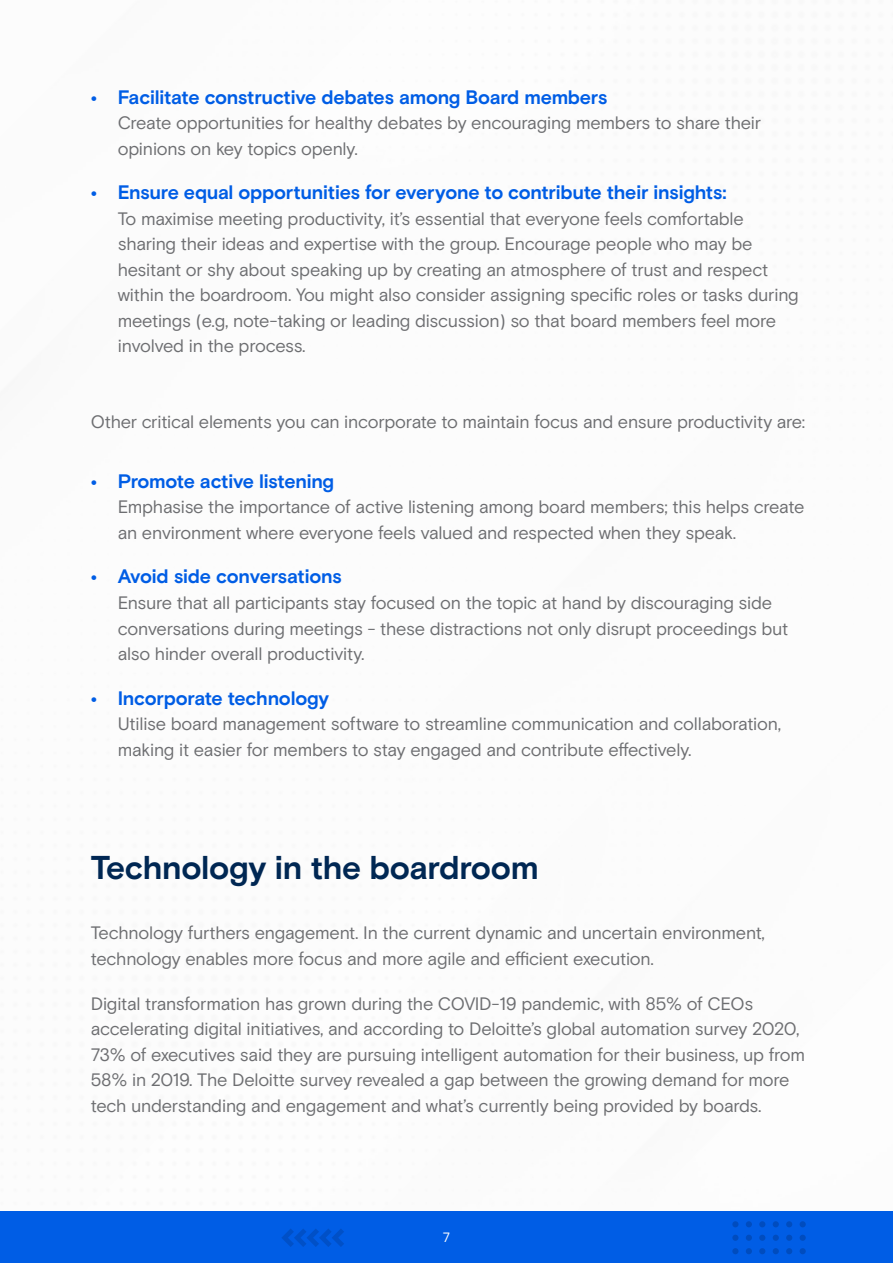
<style>
.page{position:relative;width:893px;height:1263px;background:#fff}
.page>*{position:absolute;margin:0;border:0;box-sizing:border-box;transform-origin:0 0}
.t1{font:700 33px "Basis Grotesque Pro";letter-spacing:-.01em;color:#002753}
.t2{font:700 19.5px "Basis Grotesque Pro";letter-spacing:-.01em;color:#005de5}
.t3{font:18px/25.5px "Basis Grotesque Pro";letter-spacing:-.015em;color:#6d6e71}
.t4{font:13.5px "Basis Grotesque Pro";color:#fff}
</style>
<div class="page">
<div style="left:0;top:1210px;width:893px;height:53px;background:#005de5"></div>
<svg style="left:800px;top:1248px;width:6px;height:6px"></svg>
<svg style="left:786px;top:1248px;width:6px;height:6px"></svg>
<svg style="left:773px;top:1248px;width:6px;height:6px"></svg>
<svg style="left:759px;top:1248px;width:6px;height:6px"></svg>
<svg style="left:746px;top:1248px;width:6px;height:6px"></svg>
<svg style="left:732px;top:1248px;width:6px;height:6px"></svg>
<svg style="left:800px;top:1235px;width:6px;height:6px"></svg>
<svg style="left:786px;top:1235px;width:6px;height:6px"></svg>
<svg style="left:773px;top:1235px;width:6px;height:6px"></svg>
<svg style="left:759px;top:1235px;width:6px;height:6px"></svg>
<svg style="left:746px;top:1235px;width:6px;height:6px"></svg>
<svg style="left:732px;top:1235px;width:6px;height:6px"></svg>
<svg style="left:800px;top:1221px;width:6px;height:6px"></svg>
<svg style="left:786px;top:1221px;width:6px;height:6px"></svg>
<svg style="left:773px;top:1221px;width:6px;height:6px"></svg>
<svg style="left:759px;top:1221px;width:6px;height:6px"></svg>
<svg style="left:746px;top:1221px;width:6px;height:6px"></svg>
<svg style="left:732px;top:1221px;width:6px;height:6px"></svg>
<svg style="left:282px;top:1229px;width:62px;height:18px"></svg>
<p class="t2" style="left:91px;top:85px;width:518px">• Facilitate constructive debates among Board members</p>
<p class="t3" style="left:118px;top:111px;width:645px">Create opportunities for healthy debates by encouraging members to share their opinions on key topics openly.</p>
<p class="t2" style="left:91px;top:181px;width:637px">• Ensure equal opportunities for everyone to contribute their insights:</p>
<p class="t3" style="left:118px;top:206px;width:683px">To maximise meeting productivity, it’s essential that everyone feels comfortable sharing their ideas and expertise with the group. Encourage people who may be hesitant or shy about speaking up by creating an atmosphere of trust and respect within the boardroom. You might also consider assigning specific roles or tasks during meetings (e.g, note-taking or leading discussion) so that board members feel more involved in the process.</p>
<p class="t3" style="left:91px;top:410px;width:716px">Other critical elements you can incorporate to maintain focus and ensure productivity are:</p>
<p class="t2" style="left:91px;top:469px;width:245px">• Promote active listening</p>
<p class="t3" style="left:118px;top:495px;width:688px">Emphasise the importance of active listening among board members; this helps create an environment where everyone feels valued and respected when they speak.</p>
<p class="t2" style="left:91px;top:565px;width:253px">• Avoid side conversations</p>
<p class="t3" style="left:118px;top:590px;width:672px">Ensure that all participants stay focused on the topic at hand by discouraging side conversations during meetings - these distractions not only disrupt proceedings but also hinder overall productivity.</p>
<p class="t2" style="left:91px;top:686px;width:240px">• Incorporate technology</p>
<p class="t3" style="left:118px;top:712px;width:665px">Utilise board management software to streamline communication and collaboration, making it easier for members to stay engaged and contribute effectively.</p>
<h1 class="t1" style="left:91px;top:848px;width:450px">Technology in the boardroom</h1>
<p class="t3" style="left:91px;top:921px;width:676px">Technology furthers engagement. In the current dynamic and uncertain environment, technology enables more focus and more agile and efficient execution.</p>
<p class="t3" style="left:91px;top:991px;width:716px">Digital transformation has grown during the COVID-19 pandemic, with 85% of CEOs accelerating digital initiatives, and according to Deloitte’s global automation survey 2020, 73% of executives said they are pursuing intelligent automation for their business, up from 58% in 2019. The Deloitte survey revealed a gap between the growing demand for more tech understanding and engagement and what’s currently being provided by boards.</p>
<p class="t4" style="left:443px;top:1229px;width:9px">7</p>
</div>
